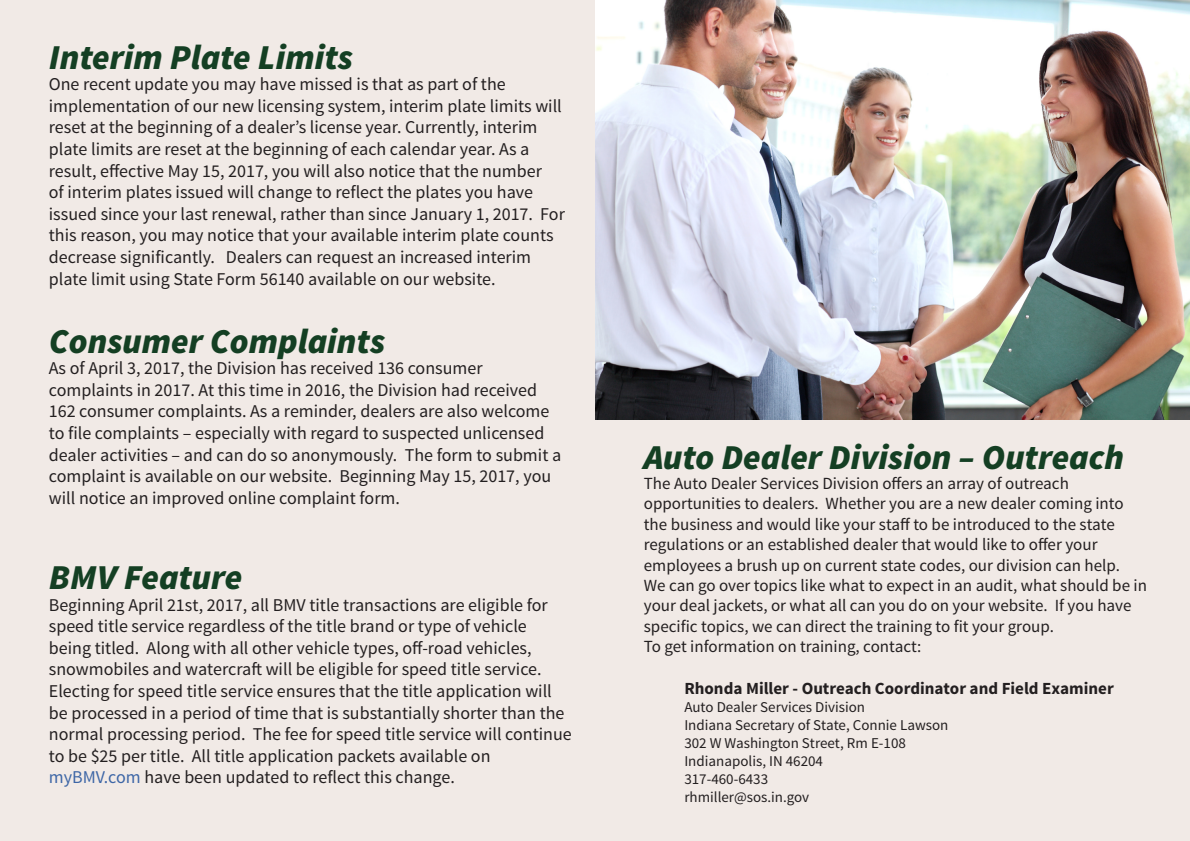
<style>
.page{position:relative;width:1190px;height:841px;background:#f1eae6}
.page>*{position:absolute;margin:0;border:0;box-sizing:border-box;transform-origin:0 0}
.t1{font:italic 900 35px "Source Sans Pro";color:#143f23}
.t2{font:18px/21.6px "Source Sans Pro";color:#231f20}
.t3{font:17px/20.4px "Source Sans Pro";color:#231f20}
.t4{font:700 17px "Source Sans Pro";color:#231f20}
.t5{font:15px "Source Sans Pro";color:#231f20}
.s1{color:#3d66a6}
</style>
<div class="page">
<img style="left:595px;top:0;width:595px;height:420px">
<p class="t1" style="left:49px;top:34px;width:306px">Interim Plate Limits</p>
<p class="t2" style="left:49px;top:74px;width:518px">One recent update you may have missed is that as part of the implementation of our new licensing system, interim plate limits will reset at the beginning of a dealer’s license year. Currently, interim plate limits are reset at the beginning of each calendar year. As a result, effective May 15, 2017, you will also notice that the number<br>of interim plates issued will change to reflect the plates you have issued since your last renewal, rather than since January 1, 2017. For this reason, you may notice that your available interim plate counts decrease significantly. Dealers can request an increased interim plate limit using State Form 56140 available on our website.</p>
<p class="t1" style="left:49px;top:318px;width:338px">Consumer Complaints</p>
<p class="t2" style="left:49px;top:358px;width:514px">As of April 3, 2017, the Division has received 136 consumer complaints in 2017. At this time in 2016, the Division had received 162 consumer complaints. As a reminder, dealers are also welcome to file complaints – especially with regard to suspected unlicensed dealer activities – and can do so anonymously. The form to submit a complaint is available on our website. Beginning May 15, 2017, you will notice an improved online complaint form.</p>
<p class="t1" style="left:49px;top:555px;width:195px">BMV Feature</p>
<p class="t2" style="left:49px;top:594px;width:501px">Beginning April 21st, 2017, all BMV title transactions are eligible for speed title service regardless of the title brand or type of vehicle being titled. Along with all other vehicle types, off-road vehicles, snowmobiles and watercraft will be eligible for speed title service.</p>
<p class="t2" style="left:49px;top:681px;width:524px">Electing for speed title service ensures that the title application will be processed in a period of time that is substantially shorter than the normal processing period. The fee for speed title service will continue to be $25 per title. All title application packets available on</p>
<p class="t2" style="left:49px;top:767px;width:408px"><span class="s1">myBMV.com</span> have been updated to reflect this change.</p>
<p class="t1" style="left:644px;top:434px;width:482px">Auto Dealer Division – Outreach</p>
<p class="t3" style="left:644px;top:474px;width:481px">The Auto Dealer Services Division offers an array of outreach opportunities to dealers. Whether you are a new dealer coming into the business and would like your staff to be introduced to the state regulations or an established dealer that would like to offer your employees a brush up on current state codes, our division can help.</p>
<p class="t3" style="left:644px;top:576px;width:505px">We can go over topics like what to expect in an audit, what should be in your deal jackets, or what all can you do on your website. If you have specific topics, we can direct the training to fit your group.</p>
<p class="t3" style="left:644px;top:637px;width:279px">To get information on training, contact:</p>
<p class="t4" style="left:684px;top:678px;width:431px">Rhonda Miller - Outreach Coordinator and Field Examiner</p>
<p class="t5" style="left:684px;top:698px;width:182px">Auto Dealer Services Division</p>
<p class="t5" style="left:684px;top:716px;width:266px">Indiana Secretary of State, Connie Lawson</p>
<p class="t5" style="left:684px;top:734px;width:223px">302 W Washington Street, Rm E-108</p>
<p class="t5" style="left:684px;top:752px;width:140px">Indianapolis, IN 46204</p>
<p class="t5" style="left:684px;top:770px;width:85px">317-460-6433</p>
<p class="t5" style="left:684px;top:788px;width:126px">rhmiller@sos.in.gov</p>
</div>
